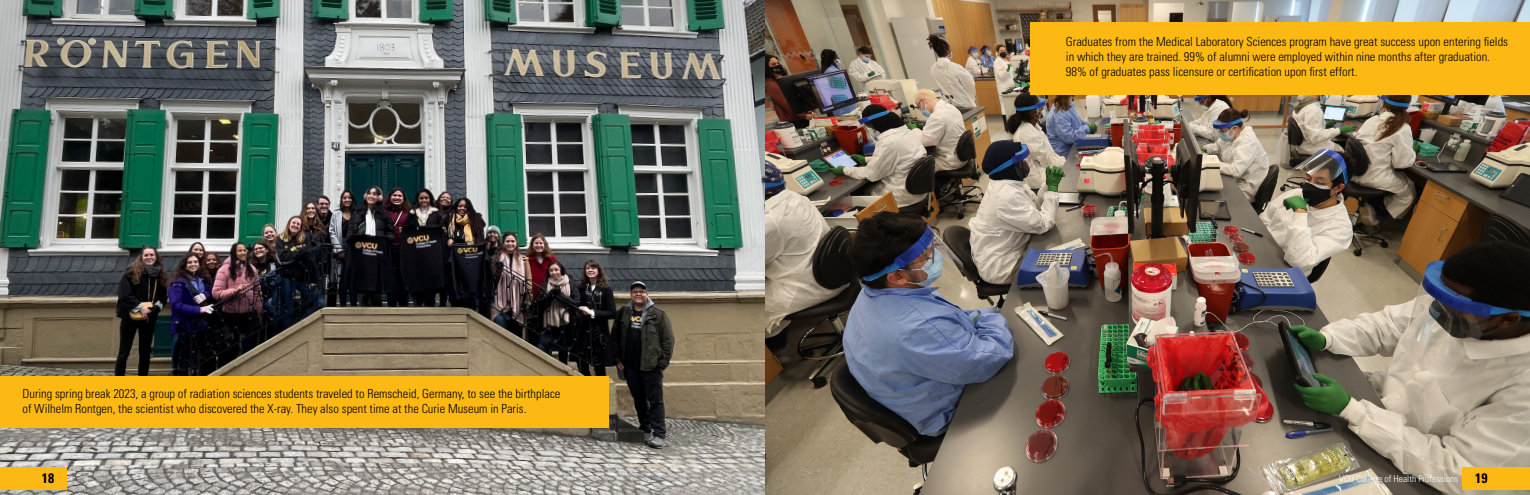
<style>
.page{position:relative;width:1530px;height:495px;background:#fff}
.page>*{position:absolute;margin:0;border:0;box-sizing:border-box;transform-origin:0 0}
.t1{font:700 condensed 13.75px "Univers LT Std";color:#000}
.t2{font:300 condensed 12.5px/15px "Univers";color:#000}
.t3{font:300 condensed 9.62px "Univers";color:#fff}
.s1{font-family:"Univers LT Std";font-weight:700;font-size:13.75px;color:#000}
</style>
<div class="page">
<img style="left:0;top:0;width:1530px;height:495px">
<div style="left:0;top:467px;width:67px;height:22px;background:#fdb913"></div>
<div style="left:1462px;top:467px;width:68px;height:22px;background:#fdb913"></div>
<div style="left:0;top:376px;width:608px;height:52px;background:#fdb913"></div>
<div style="left:1031px;top:22px;width:499px;height:73px;background:#fdb913"></div>
<p class="t2" style="left:22px;top:386px;width:539px">During spring break 2023, a group of radiation sciences students traveled to Remscheid, Germany, to see the birthplace of Wilhelm Rontgen, the scientist who discovered the X-ray. They also spent time at the Curie Museum in Paris.</p>
<p class="t2" style="left:1066px;top:34px;width:444px">Graduates from the Medical Laboratory Sciences program have great success upon entering fields in which they are trained. 99% of alumni were employed within nine months after graduation.<br>98% of graduates pass licensure or certification upon first effort.</p>
<p class="t1" style="left:42px;top:470px;width:14px">18</p>
<p class="t3" style="left:1339px;top:473px;width:150px">VCU College of Health Professions <span class="s1">19</span></p>
</div>
